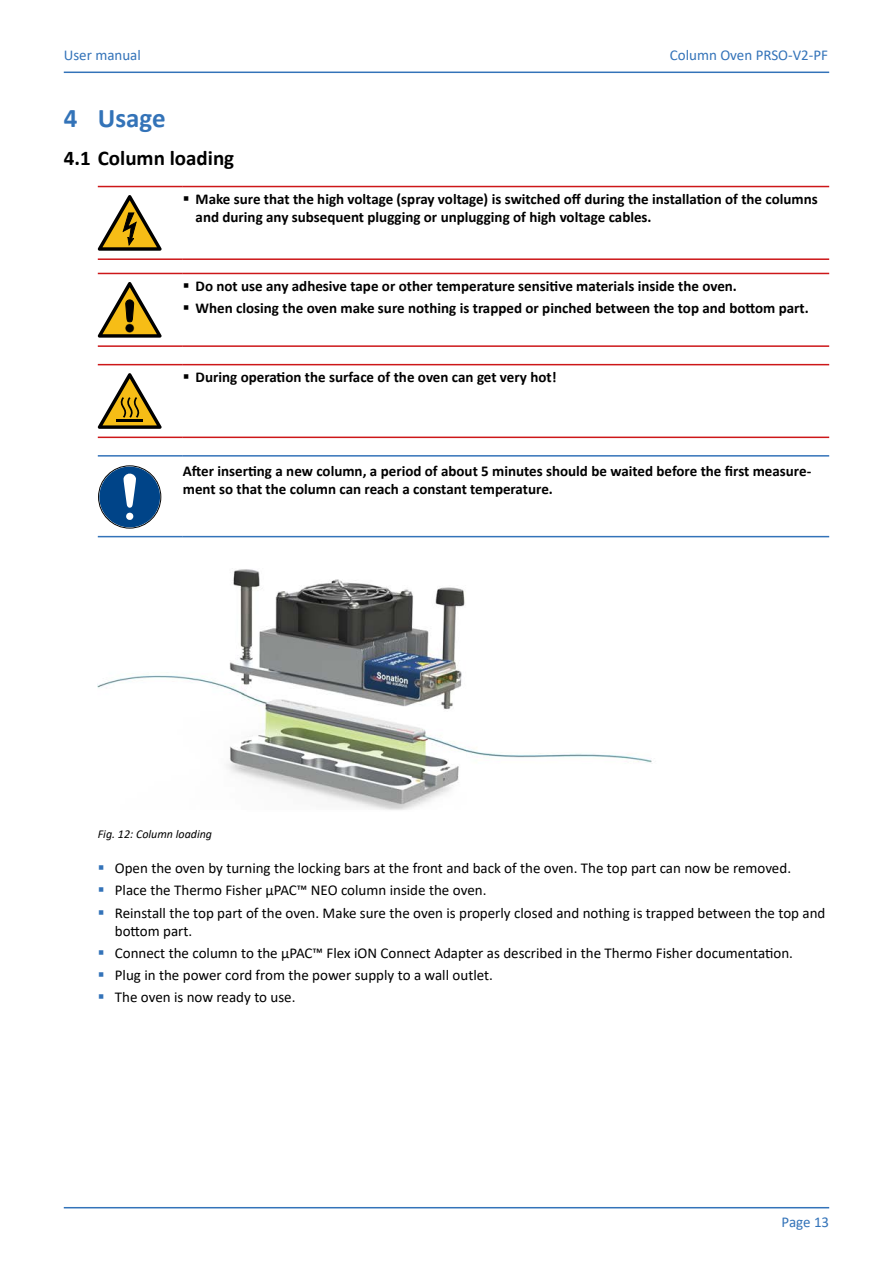
<style>
.page{position:relative;width:893px;height:1263px;background:#fff}
.page>*{position:absolute;margin:0;border:0;box-sizing:border-box;transform-origin:0 0}
.t1{font:700 27px "Calibri";color:#3373b8}
.t2{font:700 21px "Calibri";color:#000}
.t3{font:700 15px/18px "Calibri";color:#000}
.t4{font:15px/22.2px "Calibri";color:#000}
.t5{font:15px "Calibri";color:#3373b9}
.t6{font:italic 12px "Calibri";color:#000}
</style>
<div class="page">
<hr style="left:64px;top:1207px;width:765px;height:1px;background:#3373b9">
<hr style="left:64px;top:72px;width:765px;height:1px;background:#3373b9">
<hr style="left:98px;top:186px;width:85px;height:1px;background:#cd1719">
<hr style="left:183px;top:186px;width:646px;height:1px;background:#cd1719">
<hr style="left:98px;top:258px;width:85px;height:2px;background:#cd1719">
<hr style="left:183px;top:258px;width:646px;height:2px;background:#cd1719">
<svg style="left:98px;top:195px;width:64px;height:56px"></svg>
<hr style="left:98px;top:273px;width:85px;height:1px;background:#cd1719">
<hr style="left:183px;top:273px;width:646px;height:1px;background:#cd1719">
<hr style="left:98px;top:345px;width:85px;height:2px;background:#cd1719">
<hr style="left:183px;top:345px;width:646px;height:2px;background:#cd1719">
<svg style="left:98px;top:282px;width:64px;height:56px"></svg>
<hr style="left:98px;top:364px;width:85px;height:1px;background:#cd1719">
<hr style="left:183px;top:364px;width:646px;height:1px;background:#cd1719">
<hr style="left:98px;top:437px;width:85px;height:1px;background:#cd1719">
<hr style="left:183px;top:437px;width:646px;height:1px;background:#cd1719">
<svg style="left:98px;top:373px;width:64px;height:56px"></svg>
<hr style="left:98px;top:455px;width:85px;height:2px;background:#3373b9">
<hr style="left:98px;top:536px;width:85px;height:1px;background:#3373b9">
<hr style="left:183px;top:455px;width:646px;height:2px;background:#3373b9">
<hr style="left:183px;top:536px;width:646px;height:1px;background:#3373b9">
<svg style="left:98px;top:465px;width:64px;height:62px"></svg>
<img style="left:98px;top:569px;width:554px;height:241px">
<p class="t5" style="left:64px;top:45px;width:79px">User manual</p>
<p class="t5" style="left:670px;top:45px;width:160px">Column Oven PRSO-V2-PF</p>
<h1 class="t1" style="left:64px;top:98px;width:103px">4 Usage</h1>
<h2 class="t2" style="left:64px;top:143px;width:172px">4.1 Column loading</h2>
<p class="t3" style="left:196px;top:190px;width:624px">Make sure that the high voltage (spray voltage) is switched off during the installation of the columns and during any subsequent plugging or unplugging of high voltage cables.</p>
<p class="t3" style="left:196px;top:274px;width:615px;line-height:22.2px">Do not use any adhesive tape or other temperature sensitive materials inside the oven.<br>When closing the oven make sure nothing is trapped or pinched between the top and bottom part.</p>
<p class="t3" style="left:196px;top:368px;width:362px">During operation the surface of the oven can get very hot!</p>
<p class="t3" style="left:183px;top:461px;width:630px">After inserting a new column, a period of about 5 minutes should be waited before the first measure&shy;ment so that the column can reach a constant temperature.</p>
<p class="t6" style="left:98px;top:825px;width:116px">Fig. 12: Column loading</p>
<p class="t4" style="left:115px;top:857px;width:712px">Open the oven by turning the locking bars at the front and back of the oven. The top part can now be removed.<br>Place the Thermo Fisher µPAC™ NEO column inside the oven.<br>Reinstall the top part of the oven. Make sure the oven is properly closed and nothing is trapped between the top and</p>
<p class="t4" style="left:115px;top:919px;width:680px">bottom part.<br>Connect the column to the µPAC™ Flex iON Connect Adapter as described in the Thermo Fisher documentation.<br>Plug in the power cord from the power supply to a wall outlet.<br>The oven is now ready to use.</p>
<p class="t5" style="left:782px;top:1212px;width:49px">Page 13</p>
</div>
